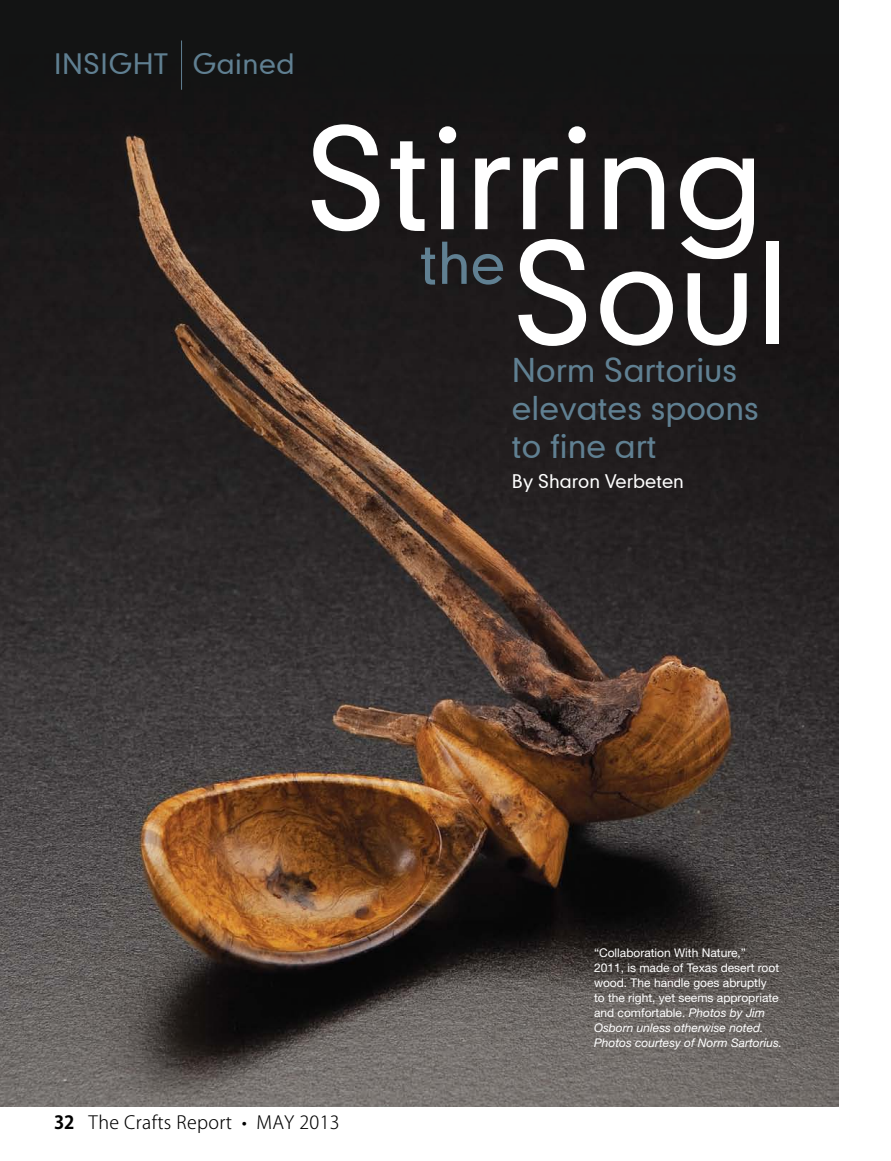
<style>
.page{position:relative;width:891px;height:1161px;background:#fff}
.page>*{position:absolute;margin:0;border:0;box-sizing:border-box;transform-origin:0 0}
.t1{font:134.7px "Geometric 706 BT Medium B";color:#fff}
.t2{font:55.65px "Geometric 706 BT Medium B";color:#608092}
.t3{font:31.5px/37.8px "Geometric 706 BT Medium B";color:#608092}
.t4{font:27px "Geometric 706 BT Medium B";letter-spacing:.02em;color:#608092}
.t5{font:300 18px "Koz Go Pro";letter-spacing:.02em;color:#000}
.t6{font:18px "Geometric 706 BT Medium B";color:#fff}
.t7{font:12px/15px "Helvetica Neue";color:#fff}
.s1{font-style:italic}
.s2{font-weight:700}
</style>
<div class="page">
<div style="left:0;top:0;width:839px;height:1107px;background:#131414"></div>
<img style="left:0;top:128px;width:839px;height:979px">
<hr style="left:181px;top:40px;width:1px;height:50px;background:#608092">
<h3 class="t4" style="left:54px;top:45px;width:242px">INSIGHT Gained</h3>
<h1 class="t1" style="left:305px;top:89px;width:459px">Stirring</h1>
<h1 class="t1" style="left:512px;top:203px;width:279px">Soul</h1>
<h2 class="t2" style="left:420px;top:226px;width:87px">the</h2>
<h3 class="t3" style="left:512px;top:350px;width:248px">Norm Sartorius elevates spoons to fine art</h3>
<h3 class="t6" style="left:512px;top:469px;width:174px">By Sharon Verbeten</h3>
<p class="t7" style="left:594px;top:945px;width:190px">“Collaboration With Nature,”<br>2011, is made of Texas desert root wood. The handle goes abruptly<br>to the right, yet seems appropriate and comfortable. <span class="s1">Photos by Jim<br>Osborn unless otherwise noted.<br>Photos courtesy of Norm Sartorius.</span></p>
<h3 class="t5" style="left:54px;top:1111px;width:287px"><span class="s2">32</span> The Crafts Report • MAY 2013</h3>
</div>
